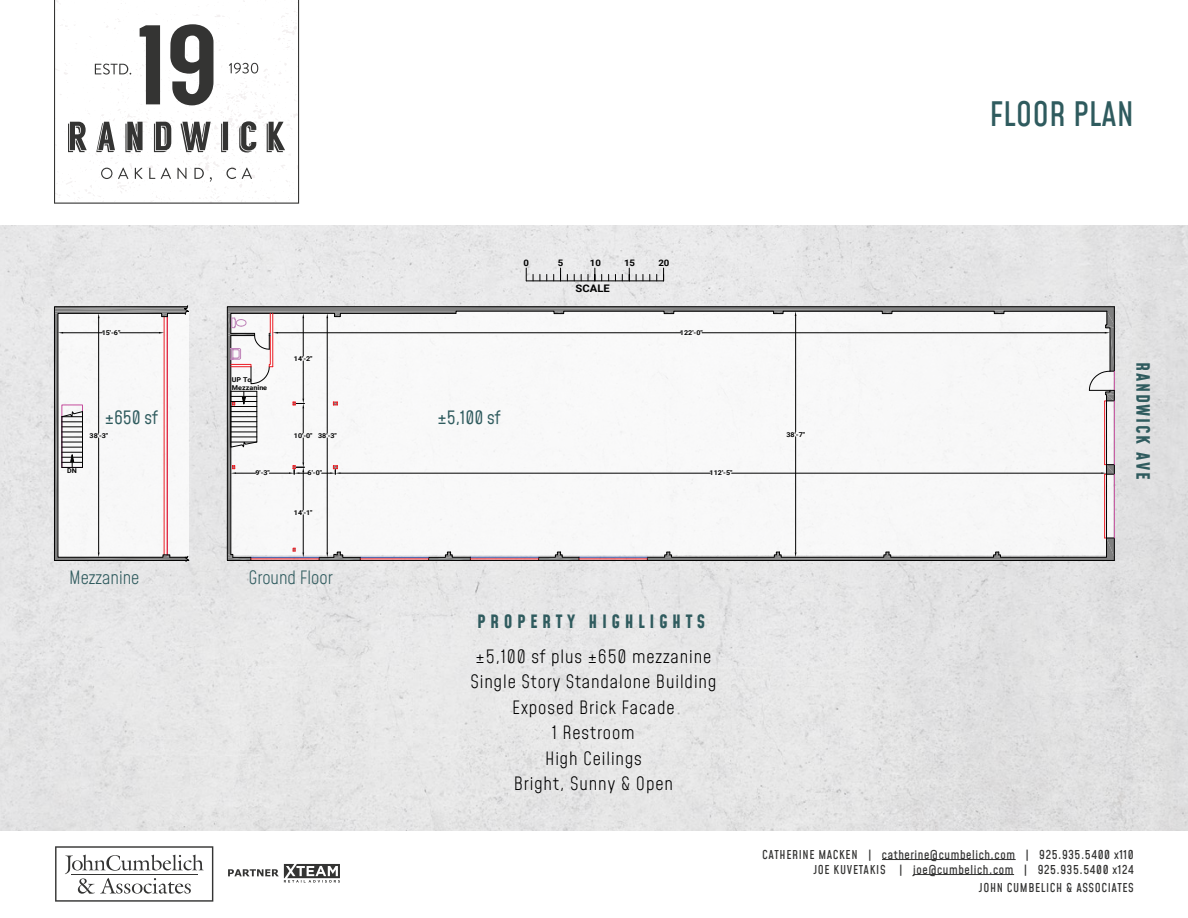
<style>
.page{position:relative;width:1188px;height:918px;background:#fff}
.page>*{position:absolute;margin:0;border:0;box-sizing:border-box;transform-origin:0 0}
.t1{font:500 33px "Mohave";color:#2f5b5e}
.t2{font:300 18px/25.5px "Mohave";letter-spacing:.05em;color:#000;text-align:center}
.t3{font:300 18px "Mohave";color:#2f5b5e}
.t4{font:700 18px "Mohave";letter-spacing:.25em;color:#2f5b5e}
.t5{font:18px "Mohave";color:#2f5b5e}
.t6{font:700 18px "Mohave";letter-spacing:.1em;color:#2f5b5e}
.t7{font:500 12px/15px "Mohave";letter-spacing:.05em;color:#343433;text-align:right}
.t8{font:700 10.35px "Roboto";color:#010101;scale:1.08 1}
.t9{font:700 9px "Roboto";color:#010101;scale:1.08 1}
.t10{font:700 6.6px/7.9px "Roboto";letter-spacing:.005em;color:#010101;scale:1.08 1}
</style>
<div class="page">
<svg style="left:55px;top:846px;width:158px;height:56px"></svg>
<hr style="left:882px;top:859px;width:134px;height:1px;background:#343433">
<hr style="left:913px;top:874px;width:101px;height:1px;background:#343433">
<svg style="left:228px;top:864px;width:112px;height:19px"></svg>
<svg style="left:54px;top:0;width:245px;height:204px"></svg>
<svg style="left:95px;top:64px;width:36px;height:11px"></svg>
<svg style="left:229px;top:63px;width:29px;height:11px"></svg>
<img style="left:0;top:226px;width:1188px;height:605px">
<svg style="left:54px;top:306px;width:135px;height:256px"></svg>
<svg style="left:227px;top:307px;width:888px;height:254px"></svg>
<hr style="left:526px;top:281px;width:138px;height:1px;background:#010101">
<svg style="left:526px;top:268px;width:1px;height:13px"></svg>
<svg style="left:540px;top:274px;width:7px;height:7px"></svg>
<svg style="left:560px;top:268px;width:1px;height:13px"></svg>
<svg style="left:595px;top:268px;width:7px;height:13px"></svg>
<svg style="left:629px;top:268px;width:1px;height:13px"></svg>
<svg style="left:650px;top:274px;width:7px;height:7px"></svg>
<svg style="left:663px;top:268px;width:1px;height:13px"></svg>
<p class="t9" style="left:524px;top:256px;width:7px">0</p>
<p class="t9" style="left:558px;top:256px;width:7px">5</p>
<p class="t9" style="left:590px;top:256px;width:12px">10</p>
<p class="t9" style="left:624px;top:256px;width:12px">15</p>
<p class="t9" style="left:658px;top:256px;width:12px">20</p>
<p class="t8" style="left:576px;top:281px;width:33px">SCALE</p>
<p class="t10" style="left:102px;top:328px;width:19px">15'-6"</p>
<p class="t10" style="left:680px;top:328px;width:23px">122'-0"</p>
<p class="t10" style="left:232px;top:375px;width:34px">UP To<br>Mezzanine</p>
<p class="t10" style="left:294px;top:354px;width:19px">14'-2"</p>
<h2 class="t5" style="left:105px;top:406px;width:55px">±650 sf</h2>
<h2 class="t5" style="left:437px;top:406px;width:65px">±5,100 sf</h2>
<p class="t10" style="left:67px;top:467px;width:10px">DN</p>
<p class="t10" style="left:90px;top:431px;width:19px">38'-3"</p>
<p class="t10" style="left:318px;top:431px;width:19px">38'-3"</p>
<p class="t10" style="left:786px;top:430px;width:19px">38'-7"</p>
<p class="t10" style="left:294px;top:431px;width:19px">10'-0"</p>
<p class="t10" style="left:255px;top:469px;width:15px">9'-3"</p>
<p class="t10" style="left:308px;top:469px;width:15px">6'-0"</p>
<p class="t10" style="left:710px;top:469px;width:23px">112'-5"</p>
<p class="t10" style="left:294px;top:508px;width:19px">14'-1"</p>
<h2 class="t3" style="left:69px;top:566px;width:72px">Mezzanine</h2>
<h2 class="t3" style="left:248px;top:566px;width:86px">Ground Floor</h2>
<h2 class="t4" style="left:477px;top:611px;width:230px">PROPERTY HIGHLIGHTS</h2>
<h2 class="t2" style="left:471px;top:645px;width:247px">±5,100 sf plus ±650 mezzanine<br>Single Story Standalone Building<br>Exposed Brick Facade<br>1 Restroom<br>High Ceilings<br>Bright, Sunny &amp; Open</h2>
<h1 class="t1" style="left:989px;top:93px;width:146px">FLOOR PLAN</h1>
<h2 class="t6" style="left:1154px;top:362px;width:119px;rotate:90deg">RANDWICK AVE</h2>
<p class="t7" style="left:762px;top:848px;width:373px">CATHERINE MACKEN | catherine@cumbelich.com | 925.935.5400 x110<br>JOE KUVETAKIS | joe@cumbelich.com | 925.935.5400 x124</p>
<p class="t7" style="left:979px;top:881px;width:157px">JOHN CUMBELICH &amp; ASSOCIATES</p>
</div>
